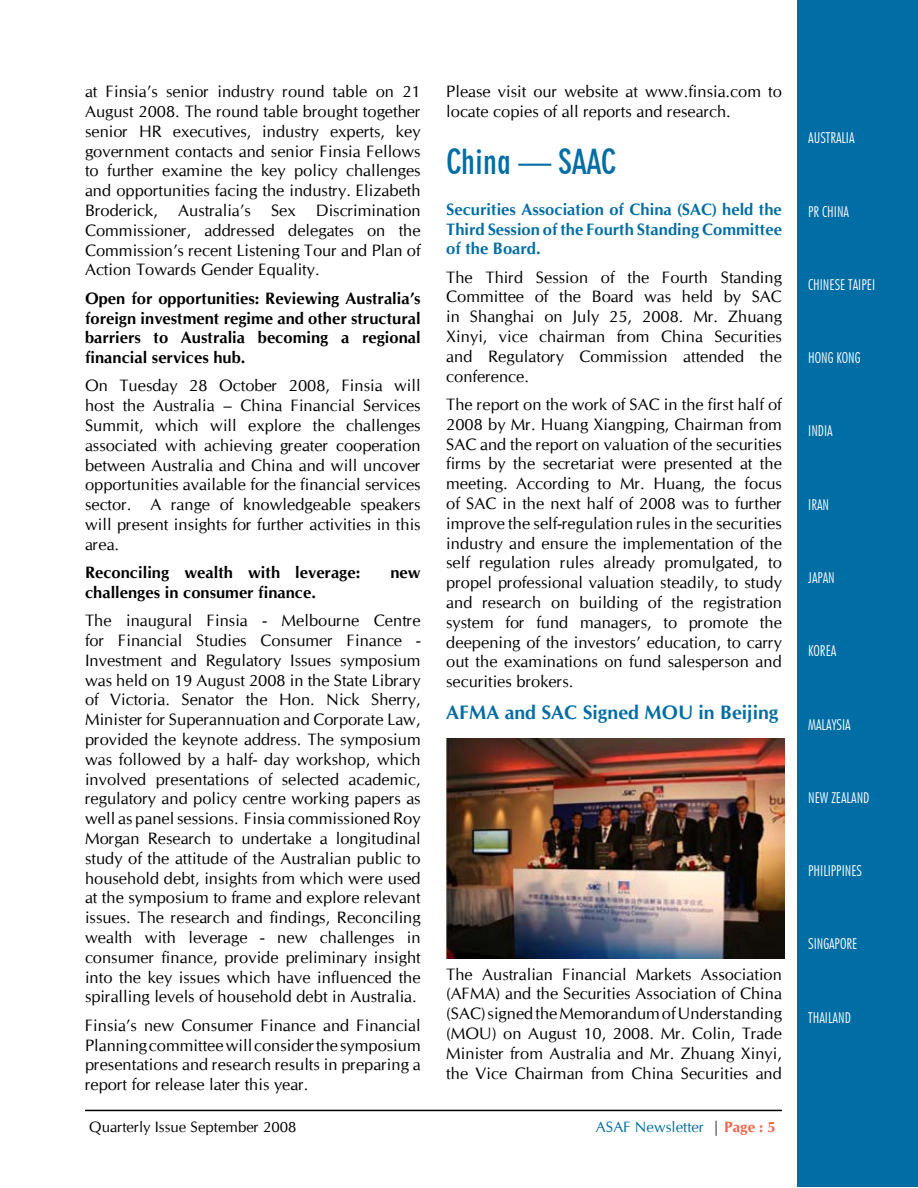
<style>
.page{position:relative;width:918px;height:1188px;background:#fff}
.page>*{position:absolute;margin:0;border:0;box-sizing:border-box;transform-origin:0 0}
.t1{font:33px "Geometric 706 BT Bold Condensed B";color:#006da5}
.t2{font:700 19.5px "Cg Omega";color:#006da5}
.t3{font:16.5px/19.8px "Cg Omega";color:#000;text-align:justify}
.t4{font:700 16.5px/19.8px "Cg Omega";color:#000;text-align:justify}
.t5{font:700 16.5px/19.8px "Cg Omega";color:#006da5;text-align:justify}
.t6{font:300 condensed 15px "Futura BT";color:#fff}
.t7{font:15px "Cg Omega";color:#000}
.t8{font:15px "Cg Omega";color:#006da5}
.s1{color:#000}
.s2{font-weight:700;color:#f26346}
</style>
<div class="page">
<div style="left:797px;top:1px;width:121px;height:1186px;background:#006da5"></div>
<hr style="left:85px;top:1110px;width:697px;height:1px;background:#000">
<img style="left:446px;top:739px;width:339px;height:220px">
<p class="t3" style="left:85px;top:82px;width:337px">at Finsia’s senior industry round table on 21<br>August 2008. The round table brought together senior HR executives, industry experts, key government contacts and senior Finsia Fellows to further examine the key policy challenges and opportunities facing the industry. Elizabeth Broderick, Australia’s Sex Discrimination Commissioner, addressed delegates on the Commission’s recent Listening Tour and Plan of Action Towards Gender Equality.</p>
<p class="t4" style="left:85px;top:288px;width:337px">Open for opportunities: Reviewing Australia’s foreign investment regime and other structural barriers to Australia becoming a regional financial services hub.</p>
<p class="t3" style="left:85px;top:376px;width:337px">On Tuesday 28 October 2008, Finsia will host the Australia – China Financial Services Summit, which will explore the challenges associated with achieving greater cooperation between Australia and China and will uncover opportunities available for the financial services sector. A range of knowledgeable speakers will present insights for further activities in this area.</p>
<p class="t4" style="left:85px;top:563px;width:277px">Reconciling wealth with leverage:</p>
<p class="t4" style="left:390px;top:563px;width:32px">new</p>
<p class="t4" style="left:85px;top:583px;width:232px">challenges in consumer finance.</p>
<p class="t3" style="left:85px;top:611px;width:337px">The inaugural Finsia - Melbourne Centre for Financial Studies Consumer Finance - Investment and Regulatory Issues symposium was held on 19 August 2008 in the State Library of Victoria. Senator the Hon. Nick Sherry, Minister for Superannuation and Corporate Law, provided the keynote address. The symposium was followed by a half- day workshop, which involved presentations of selected academic, regulatory and policy centre working papers as well as panel sessions. Finsia commissioned Roy Morgan Research to undertake a longitudinal study of the attitude of the Australian public to household debt, insights from which were used at the symposium to frame and explore relevant issues. The research and findings, Reconciling wealth with leverage - new challenges in consumer finance, provide preliminary insight into the key issues which have influenced the spiralling levels of household debt in Australia.</p>
<p class="t3" style="left:85px;top:1016px;width:337px">Finsia’s new Consumer Finance and Financial Planning committee will consider the symposium presentations and research results in preparing a report for release later this year.</p>
<p class="t3" style="left:446px;top:82px;width:337px">Please visit our website at www.finsia.com to locate copies of all reports and research.</p>
<h1 class="t1" style="left:446px;top:142px;width:171px">China — SAAC</h1>
<p class="t5" style="left:446px;top:199px;width:337px">Securities Association of China (SAC) held the Third Session of the Fourth Standing Committee of the Board.</p>
<p class="t3" style="left:446px;top:267px;width:337px">The Third Session of the Fourth Standing Committee of the Board was held by SAC in Shanghai on July 25, 2008. Mr. Zhuang Xinyi, vice chairman from China Securities and Regulatory Commission attended the conference.</p>
<p class="t3" style="left:446px;top:395px;width:337px">The report on the work of SAC in the first half of 2008 by Mr. Huang Xiangping, Chairman from SAC and the report on valuation of the securities firms by the secretariat were presented at the meeting. According to Mr. Huang, the focus of SAC in the next half of 2008 was to further improve the self-regulation rules in the securities industry and ensure the implementation of the self regulation rules already promulgated, to propel professional valuation steadily, to study and research on building of the registration system for fund managers, to promote the deepening of the investors’ education, to carry out the examinations on fund salesperson and securities brokers.</p>
<p class="t2" style="left:446px;top:701px;width:334px">AFMA and SAC Signed MOU in Beijing</p>
<p class="t3" style="left:446px;top:964px;width:337px">The Australian Financial Markets Association (AFMA) and the Securities Association of China (SAC) signed the Memorandum of Understanding (MOU) on August 10, 2008. Mr. Colin, Trade Minister from Australia and Mr. Zhuang Xinyi, the Vice Chairman from China Securities and</p>
<p class="t7" style="left:89px;top:1118px;width:209px">Quarterly Issue September 2008</p>
<p class="t8" style="left:596px;top:1118px;width:182px">ASAF Newsletter <span class="s1">|</span> <span class="s2">Page : 5</span></p>
<p class="t6" style="left:808px;top:129px;width:48px">AUSTRALIA</p>
<p class="t6" style="left:808px;top:202px;width:42px">PR CHINA</p>
<p class="t6" style="left:808px;top:275px;width:68px">CHINESE TAIPEI</p>
<p class="t6" style="left:808px;top:349px;width:54px">HONG KONG</p>
<p class="t6" style="left:808px;top:422px;width:26px">INDIA</p>
<p class="t6" style="left:808px;top:495px;width:22px">IRAN</p>
<p class="t6" style="left:808px;top:569px;width:28px">JAPAN</p>
<p class="t6" style="left:808px;top:642px;width:30px">KOREA</p>
<p class="t6" style="left:808px;top:715px;width:44px">MALAYSIA</p>
<p class="t6" style="left:808px;top:788px;width:63px">NEW ZEALAND</p>
<p class="t6" style="left:808px;top:862px;width:55px">PHILIPPINES</p>
<p class="t6" style="left:808px;top:935px;width:51px">SINGAPORE</p>
<p class="t6" style="left:808px;top:1008px;width:44px">THAILAND</p>
</div>
